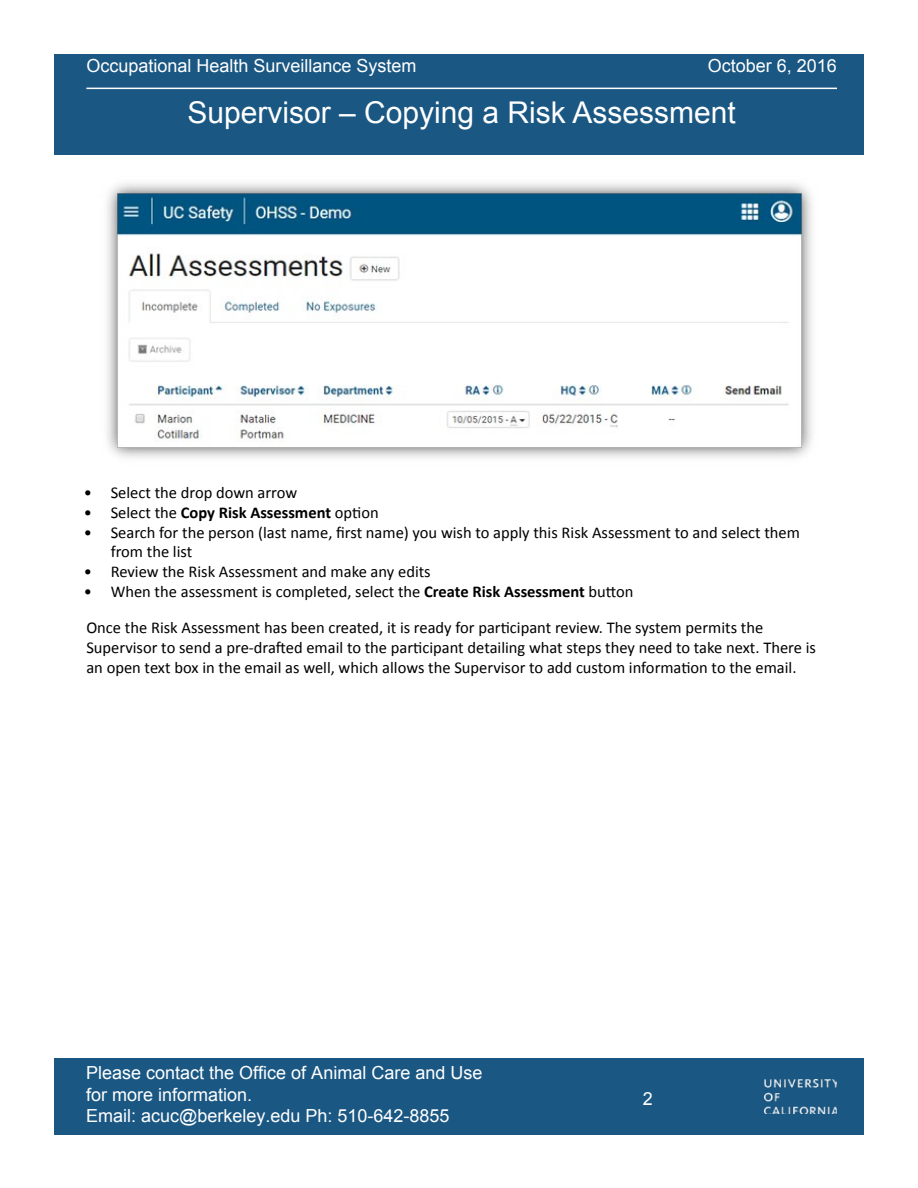
<style>
.page{position:relative;width:918px;height:1188px;background:#fff}
.page>*{position:absolute;margin:0;border:0;box-sizing:border-box;transform-origin:0 0}
.t1{font:30px "Arial";color:#fff}
.t2{font:18px/21.6px "Arial";color:#fff}
.Paragraph_Style_1{font:16.5px/19.8px "Calibri";color:#000}
.t3{font:700 16.5px "Calibri";color:#000}
.s1{font-weight:400}
.s2{font-weight:700}
</style>
<div class="page">
<div style="left:54px;top:54px;width:810px;height:101px;background:#1a5783"></div>
<hr style="left:86px;top:88px;width:751px;height:1px;background:#fff">
<div style="left:54px;top:1058px;width:810px;height:77px;background:#1a5783"></div>
<img style="left:765px;top:1080px;width:72px;height:34px">
<img style="left:107px;top:183px;width:705px;height:275px">
<p class="t2" style="left:86px;top:54px;width:332px">Occupational Health Surveillance System</p>
<p class="t2" style="left:708px;top:54px;width:131px">October 6, 2016</p>
<p class="t1" style="left:187px;top:92px;width:550px">Supervisor – Copying a Risk Assessment</p>
<p class="Paragraph_Style_1" style="left:84px;top:482px;width:215px">• Select the drop down arrow</p>
<p class="t3" style="left:84px;top:501px;width:297px"><span class="s1">• Select the</span> Copy Risk Assessment <span class="s1">option</span></p>
<p class="Paragraph_Style_1" style="left:111px;top:522px;width:691px;text-indent:-27px">• Search for the person (last name, first name) you wish to apply this Risk Assessment to and select them from the list</p>
<p class="Paragraph_Style_1" style="left:84px;top:561px;width:349px">• Review the Risk Assessment and make any edits</p>
<p class="Paragraph_Style_1" style="left:84px;top:581px;width:551px">• When the assessment is completed, select the <span class="s2">Create Risk Assessment</span> button</p>
<p class="Paragraph_Style_1" style="left:86px;top:617px;width:731px">Once the Risk Assessment has been created, it is ready for participant review. The system permits the<br>Supervisor to send a pre-drafted email to the participant detailing what steps they need to take next. There is an open text box in the email as well, which allows the Supervisor to add custom information to the email.</p>
<p class="t2" style="left:86px;top:1062px;width:398px">Please contact the Office of Animal Care and Use for more information.<br>Email: acuc@berkeley.edu Ph: 510-642-8855</p>
<p class="t2" style="left:643px;top:1088px;width:12px">2</p>
</div>
